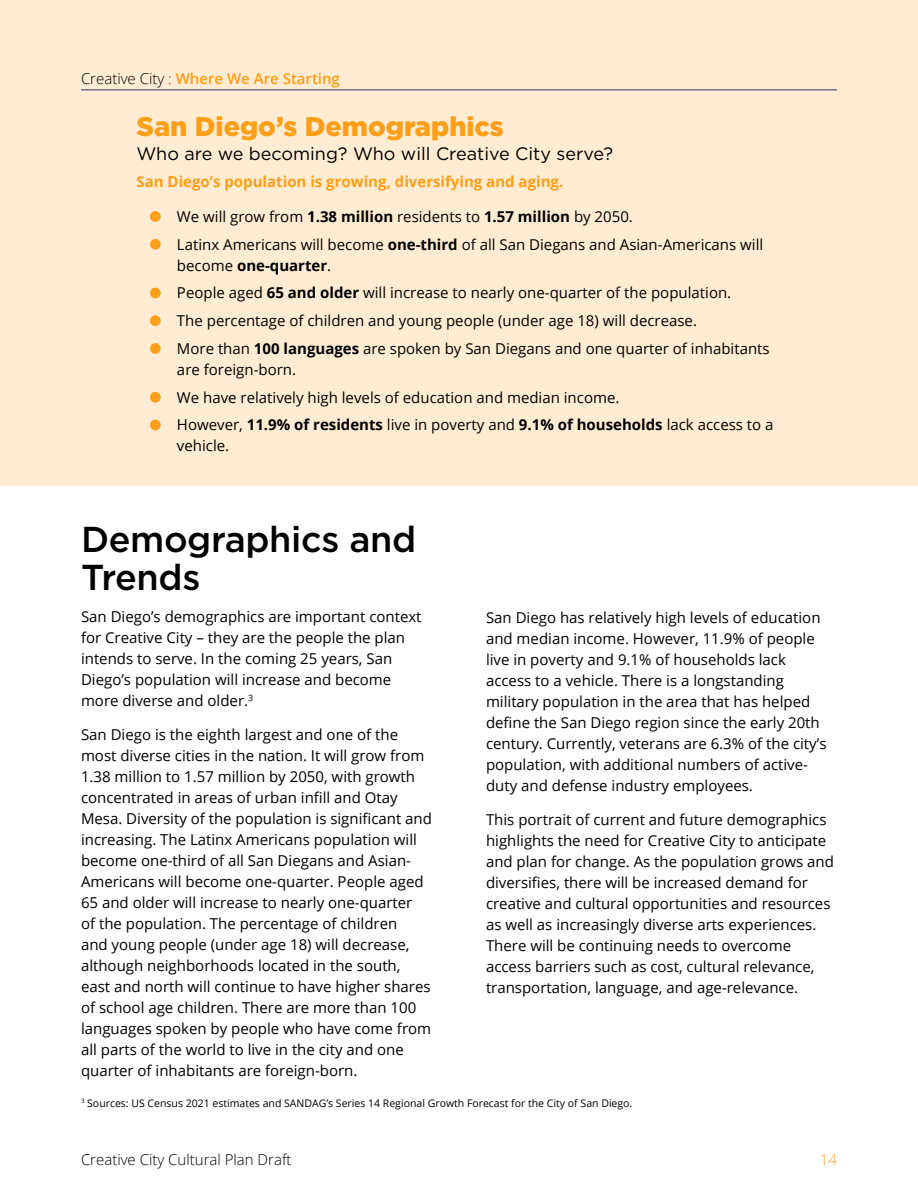
<style>
.page{position:relative;width:918px;height:1188px;background:#fff}
.page>*{position:absolute;margin:0;border:0;box-sizing:border-box;transform-origin:0 0}
.t1{font:500 36px/37.5px "Gotham";letter-spacing:-.01em;color:#000}
.t2{font:900 27px "Gotham";color:#ff9e17}
.t3{font:18px "Gotham";color:#000}
.t4{font:15px/21px "Open Sans";color:#000}
.t5{font:700 15px "Open Sans";color:#ff9e17}
.t6{font:600 15px "Open Sans";color:#ff9e17}
.t7{font:300 15px "Open Sans";color:#000}
.t8{font:300 15px "Open Sans";color:#ff9e17}
.t9{font:10.5px "Open Sans";color:#000}
.s1{font-weight:300;color:#000}
.s2{font-weight:300;color:#d91f5c}
.s3{font-weight:700}
</style>
<div class="page">
<div style="left:0;top:0;width:918px;height:486px;background:#ffecd2"></div>
<div style="left:150px;top:211px;width:11px;height:11px;background:#ff9e17;border-radius:50%"></div>
<div style="left:150px;top:239px;width:11px;height:11px;background:#ff9e17;border-radius:50%"></div>
<div style="left:150px;top:288px;width:11px;height:10px;background:#ff9e17;border-radius:50%"></div>
<div style="left:150px;top:315px;width:11px;height:11px;background:#ff9e17;border-radius:50%"></div>
<div style="left:150px;top:343px;width:11px;height:11px;background:#ff9e17;border-radius:50%"></div>
<div style="left:150px;top:392px;width:11px;height:11px;background:#ff9e17;border-radius:50%"></div>
<div style="left:150px;top:420px;width:11px;height:10px;background:#ff9e17;border-radius:50%"></div>
<hr style="left:81px;top:89px;width:756px;height:1px;background:#233168">
<p class="t6" style="left:81px;top:68px;width:261px"><span class="s1">Creative City</span> <span class="s2">:</span> Where We Are Starting</p>
<h2 class="t2" style="left:136px;top:107px;width:369px">San Diego’s Demographics</h2>
<p class="t3" style="left:136px;top:142px;width:478px">Who are we becoming? Who will Creative City serve?</p>
<p class="t5" style="left:136px;top:171px;width:428px">San Diego’s population is growing, diversifying and aging.</p>
<p class="t4" style="left:177px;top:202px;width:588px;line-height:27.8px">We will grow from <span class="s3">1.38 million</span> residents to <span class="s3">1.57 million</span> by 2050.<br>Latinx Americans will become <span class="s3">one-third</span> of all San Diegans and Asian-Americans will</p>
<p class="t4" style="left:177px;top:251px;width:594px;line-height:27.8px">become <span class="s3">one-quarter</span>.<br>People aged <span class="s3">65 and older</span> will increase to nearly one-quarter of the population.<br>The percentage of children and young people (under age 18) will decrease.<br>More than <span class="s3">100 languages</span> are spoken by San Diegans and one quarter of inhabitants</p>
<p class="t4" style="left:177px;top:355px;width:598px;line-height:27.8px">are foreign-born.<br>We have relatively high levels of education and median income.<br>However, <span class="s3">11.9% of residents</span> live in poverty and <span class="s3">9.1% of households</span> lack access to a</p>
<p class="t4" style="left:177px;top:435px;width:54px">vehicle.</p>
<h1 class="t1" style="left:81px;top:520px;width:337px">Demographics and<br>Trends</h1>
<p class="t4" style="left:81px;top:605px;width:342px">San Diego’s demographics are important context for Creative City – they are the people the plan intends to serve. In the coming 25 years, San Diego’s population will increase and become more diverse and older.<sup>3</sup></p>
<p class="t4" style="left:81px;top:724px;width:353px">San Diego is the eighth largest and one of the most diverse cities in the nation. It will grow from 1.38 million to 1.57 million by 2050, with growth concentrated in areas of urban infill and Otay Mesa. Diversity of the population is significant and increasing. The Latinx Americans population will become one-third of all San Diegans and Asian-Americans will become one-quarter. People aged 65 and older will increase to nearly one-quarter<br>of the population. The percentage of children<br>and young people (under age 18) will decrease, although neighborhoods located in the south, east and north will continue to have higher shares of school age children. There are more than 100 languages spoken by people who have come from all parts of the world to live in the city and one quarter of inhabitants are foreign-born.</p>
<p class="t4" style="left:486px;top:607px;width:342px">San Diego has relatively high levels of education and median income. However, 11.9% of people live in poverty and 9.1% of households lack access to a vehicle. There is a longstanding military population in the area that has helped define the San Diego region since the early 20th century. Currently, veterans are 6.3% of the city’s population, with additional numbers of active&shy;duty and defense industry employees.</p>
<p class="t4" style="left:486px;top:809px;width:349px">This portrait of current and future demographics highlights the need for Creative City to anticipate and plan for change. As the population grows and diversifies, there will be increased demand for creative and cultural opportunities and resources as well as increasingly diverse arts experiences.<br>There will be continuing needs to overcome access barriers such as cost, cultural relevance, transportation, language, and age-relevance.</p>
<p class="t9" style="left:81px;top:1096px;width:553px"><sup>3</sup> Sources: US Census 2021 estimates and SANDAG’s Series 14 Regional Growth Forecast for the City of San Diego.</p>
<p class="t7" style="left:81px;top:1149px;width:212px">Creative City Cultural Plan Draft</p>
<p class="t8" style="left:820px;top:1149px;width:19px">14</p>
</div>
